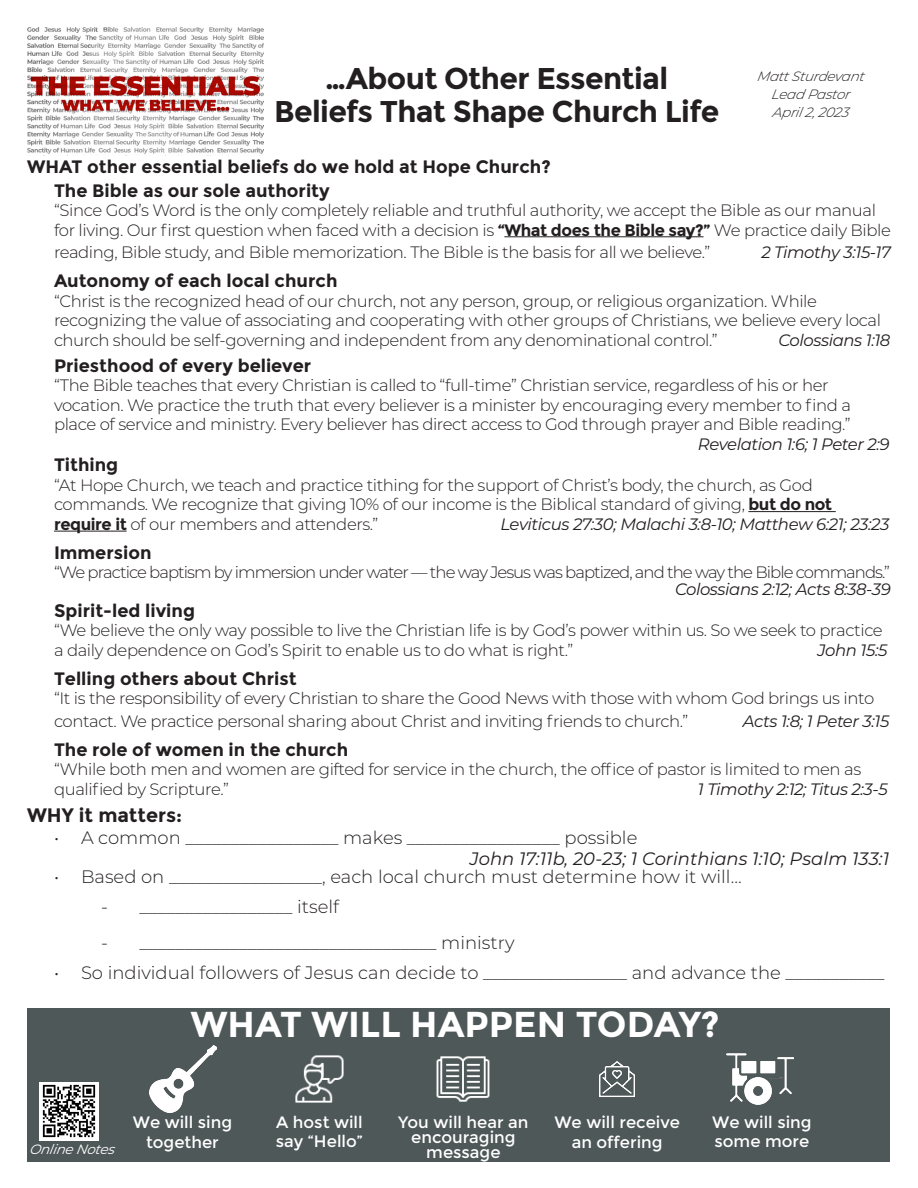
<style>
.page{position:relative;width:918px;height:1188px;background:#fff}
.page>*{position:absolute;margin:0;border:0;box-sizing:border-box;transform-origin:0 0}
.t1{font:700 36px "Montserrat";color:#fff}
.t2{font:700 30px "Montserrat";letter-spacing:-.02em;color:#231f20}
.t3{font:700 19.5px "Montserrat";color:#231f20}
.t4{font:300 18px/21px "Montserrat";color:#231f20}
.t5{font:700 18px "Montserrat";color:#231f20}
.t6{font:300 16.5px/19.5px "Montserrat";letter-spacing:-.025em;color:#231f20}
.t7{font:italic 16.5px "Montserrat";letter-spacing:-.025em;color:#231f20}
.t8{font:300 16.5px/16.5px "Montserrat";letter-spacing:-.06em;color:#231f20;text-align:right}
.t9{font:16.5px/19.8px "Montserrat";color:#fff}
.t10{font:italic 300 13.5px "Montserrat";color:#231f20}
.t11{font:italic 13.5px "Montserrat";color:#fff}
.s1{font-weight:700}
.s2{font-weight:400;font-style:italic}
</style>
<div class="page">
<hr style="left:504px;top:236px;width:200px;height:1px;background:#231f20">
<hr style="left:748px;top:511px;width:88px;height:1px;background:#231f20">
<hr style="left:54px;top:531px;width:73px;height:1px;background:#231f20">
<img style="left:27px;top:27px;width:237px;height:129px">
<div style="left:27px;top:1008px;width:863px;height:153px;background:#4f5859"></div>
<img style="left:727px;top:1053px;width:67px;height:52px">
<img style="left:39px;top:1082px;width:60px;height:58px">
<img style="left:149px;top:1045px;width:67px;height:67px">
<img style="left:295px;top:1055px;width:49px;height:48px">
<img style="left:599px;top:1061px;width:36px;height:36px">
<img style="left:436px;top:1056px;width:54px;height:46px">
<p class="t2" style="left:325px;top:61px;width:344px">…About Other Essential</p>
<p class="t2" style="left:274px;top:94px;width:447px">Beliefs That Shape Church Life</p>
<p class="t10" style="left:757px;top:67px;width:112px">MattSturdevant</p>
<p class="t10" style="left:771px;top:85px;width:84px">Lead Pastor</p>
<p class="t10" style="left:772px;top:103px;width:81px">April2, 2023</p>
<p class="t5" style="left:27px;top:156px;width:525px">WHAT other essential beliefs do we hold at Hope Church?</p>
<p class="t5" style="left:54px;top:179px;width:277px">The Bible as our sole authority</p>
<p class="t6" style="left:54px;top:200px;width:838px">“Since God’s Word is the only completely reliable and truthful authority, we accept the Bible as our manual for living. Our first question when faced with a decision is <span class="s1">“What does the Bible say?”</span> We practice daily Bible</p>
<p class="t6" style="left:54px;top:242px;width:658px">reading, Bible study, and Bible memorization. The Bible is the basis for all we believe.”</p>
<p class="t7" style="left:761px;top:241px;width:131px">2 Timothy 3:15-17</p>
<p class="t5" style="left:54px;top:270px;width:285px">Autonomy of each local church</p>
<p class="t6" style="left:54px;top:291px;width:829px">“Christ is the recognized head of our church, not any person, group, or religious organization. While recognizing the value of associating and cooperating with other groups of Christians, we believe every local church should be self-governing and independent from any denominational control.”</p>
<p class="t7" style="left:778px;top:328px;width:114px">Colossians 1:18</p>
<p class="t5" style="left:54px;top:355px;width:259px">Priesthood of every believer</p>
<p class="t6" style="left:54px;top:375px;width:776px">“The Bible teaches that every Christian is called to “full-time” Christian service, regardless of his or her</p>
<p class="t6" style="left:54px;top:395px;width:798px">vocation. We practice the truth that every believer is a minister by encouraging every member to find a</p>
<p class="t6" style="left:54px;top:414px;width:798px">place of service and ministry. Every believer has direct access to God through prayer and Bible reading.”</p>
<p class="t7" style="left:698px;top:433px;width:193px">Revelation 1:6; 1 Peter 2:9</p>
<p class="t5" style="left:54px;top:454px;width:66px">Tithing</p>
<p class="t6" style="left:54px;top:475px;width:780px">“At Hope Church, we teach and practice tithing for the support of Christ’s body, the church, as God commands. We recognize that giving 10% of our income is the Biblical standard of giving, <span class="s1">but do not require it</span> of our members and attenders.”</p>
<p class="t7" style="left:500px;top:513px;width:391px">Leviticus 27:30; Malachi 3:8-10; Matthew 6:21; 23:23</p>
<p class="t5" style="left:54px;top:542px;width:99px">Immersion</p>
<p class="t8" style="left:54px;top:564px;width:838px">“We practice baptism by immersion under water — the way Jesus was baptized, and the way the Bible commands.”<br><span class="s2">Colossians 2:12; Acts 8:38-39</span></p>
<p class="t5" style="left:54px;top:600px;width:143px">Spirit-led living</p>
<p class="t6" style="left:54px;top:620px;width:830px">“We believe the only way possible to live the Christian life is by God’s power within us. So we seek to practice a daily dependence on God’s Spirit to enable us to do what is right.”</p>
<p class="t7" style="left:817px;top:638px;width:72px">John 15:5</p>
<p class="t5" style="left:54px;top:668px;width:244px">Telling others about Christ</p>
<p class="t6" style="left:54px;top:687px;width:822px;line-height:22.5px">“It is the responsibility of every Christian to share the Good News with those with whom God brings us into contact. We practice personal sharing about Christ and inviting friends to church.”</p>
<p class="t7" style="left:743px;top:709px;width:148px">Acts 1:8; 1 Peter 3:15</p>
<p class="t5" style="left:54px;top:739px;width:296px">The role of women in the church</p>
<p class="t6" style="left:54px;top:759px;width:809px">“While both men and women are gifted for service in the church, the office of pastor is limited to men as qualified by Scripture.”</p>
<p class="t7" style="left:698px;top:778px;width:191px">1 Timothy 2:12; Titus 2:3-5</p>
<p class="t3" style="left:27px;top:803px;width:157px">WHY it matters:</p>
<p class="t4" style="left:470px;top:827px;width:421px;text-indent:-416px">• A common _________________ makes _________________ possible<br><span class="s2">John 17:11b, 20-23; 1 Corinthians 1:10; Psalm 133:1</span></p>
<p class="t4" style="left:54px;top:866px;width:689px">• Based on _________________, each local church must determine how it will…</p>
<p class="t4" style="left:101px;top:896px;width:239px">- _________________ itself</p>
<p class="t4" style="left:101px;top:932px;width:415px">- _________________________________ ministry</p>
<p class="t4" style="left:54px;top:962px;width:832px">• So individual followers of Jesus can decide to ________________ and advance the ___________</p>
<p class="t1" style="left:191px;top:1003px;width:530px">WHAT WILL HAPPEN TODAY?</p>
<p class="t11" style="left:29px;top:1140px;width:90px">Online Notes</p>
<p class="t9" style="left:133px;top:1113px;width:101px;text-align:center">We will sing together</p>
<p class="t9" style="left:276px;top:1112px;width:88px">A host will say “Hello”</p>
<p class="t9" style="left:398px;top:1113px;width:132px">You will hear an</p>
<p class="t9" style="left:411px;top:1128px;width:106px">encouraging</p>
<p class="t9" style="left:426px;top:1143px;width:76px">message</p>
<p class="t9" style="left:554px;top:1113px;width:127px">We will receive</p>
<p class="t9" style="left:572px;top:1133px;width:92px">an offering</p>
<p class="t9" style="left:712px;top:1112px;width:101px">We will sing some more</p>
</div>
